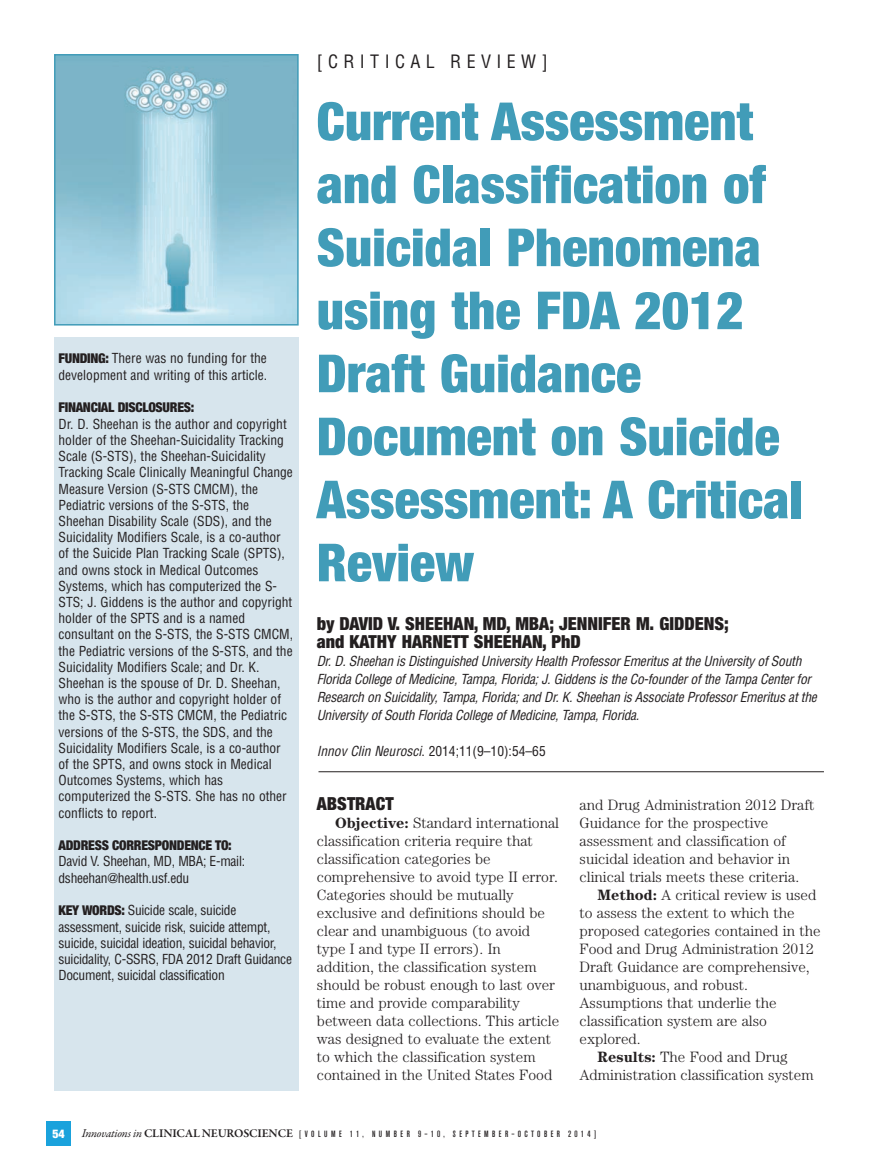
<style>
.page{position:relative;width:878px;height:1175px;background:#fff}
.page>*{position:absolute;margin:0;border:0;box-sizing:border-box;transform-origin:0 0}
.t1{font:900 condensed 52.5px/63px "Helvetica Neue LT Std";color:#419cb8}
.t2{font:900 condensed 18px/18px "Helvetica Neue LT Std";color:#231f20}
.t3{font:condensed 18px "Helvetica";letter-spacing:.3em;color:#231f20}
.t4{font:300 15px/18px "Century Std";color:#231f20}
.t5{font:condensed 13.5px/16.2px "Helvetica";color:#231f20}
.t6{font:italic condensed 13.5px/18px "Helvetica";letter-spacing:-.02em;color:#231f20}
.t7{font:condensed 13.5px/16.4px "Helvetica";letter-spacing:-.02em;color:#231f20}
.t8{font:900 condensed 13.5px "Helvetica Neue LT Std";letter-spacing:-.02em;color:#231f20}
.t9{font:900 condensed 12px "Helvetica Neue LT Std";color:#fff}
.t10{font:500 condensed 9px "Akzidenz Grotesk BE";letter-spacing:.39em;color:#231f20}
.s1{font-family:"Helvetica Neue LT Std";font-weight:900}
.s2{font-style:italic}
.s3{font-weight:700}
.s4{font-family:"Garamond Premr Pro";font-weight:400;font-style:italic;font-stretch:normal;font-size:12px}
.s5{font-family:"Garamond Premr Pro";font-weight:600;font-stretch:normal;font-size:12px}
</style>
<div class="page">
<div style="left:46px;top:1121px;width:25px;height:24px;background:#1aa2dc"></div>
<div style="left:54px;top:337px;width:244px;height:753px;background:#d7e5ed"></div>
<hr style="left:318px;top:771px;width:505px;height:1px;background:#231f20">
<img style="left:57px;top:57px;width:239px;height:265px">
<div style="left:54px;top:54px;width:245px;height:271px;border:2px solid #419cb8"></div>
<p class="t5" style="left:58px;top:350px;width:210px;line-height:16.6px"><span class="s1">FUNDING:</span> There was no funding for the development and writing of this article.</p>
<p class="t8" style="left:58px;top:402px;width:137px">FINANCIAL DISCLOSURES:</p>
<p class="t5" style="left:58px;top:416px;width:236px">Dr. D. Sheehan is the author and copyright holder of the Sheehan-Suicidality Tracking Scale (S-STS), the Sheehan-Suicidality Tracking Scale Clinically Meaningful Change Measure Version (S-STS CMCM), the Pediatric versions of the S-STS, the Sheehan Disability Scale (SDS), and the Suicidality Modifiers Scale, is a co-author of the Suicide Plan Tracking Scale (SPTS), and owns stock in Medical Outcomes Systems, which has computerized the S-STS; J. Giddens is the author and copyright holder of the SPTS and is a named consultant on the S-STS, the S-STS CMCM, the Pediatric versions of the S-STS, and the Suicidality Modifiers Scale; and Dr. K.<br>Sheehan is the spouse of Dr. D. Sheehan, who is the author and copyright holder of the S-STS, the S-STS CMCM, the Pediatric versions of the S-STS, the SDS, and the Suicidality Modifiers Scale, is a co-author of the SPTS, and owns stock in Medical Outcomes Systems, which has computerized the S-STS. She has no other conflicts to report.</p>
<p class="t8" style="left:58px;top:840px;width:175px">ADDRESS CORRESPONDENCE TO:</p>
<p class="t7" style="left:58px;top:853px;width:188px">David V. Sheehan, MD, MBA; E-mail: dsheehan@health.usf.edu</p>
<p class="t7" style="left:58px;top:902px;width:235px"><span class="s1">KEY WORDS:</span> Suicide scale, suicide assessment, suicide risk, suicide attempt, suicide, suicidal ideation, suicidal behavior, suicidality, C-SSRS, FDA 2012 Draft Guidance Document, suicidal classification</p>
<h2 class="t3" style="left:316px;top:51px;width:232px">[CRITICAL REVIEW]</h2>
<h1 class="t1" style="left:316px;top:94px;width:487px">Current Assessment and Classification of<br>Suicidal Phenomena using the FDA 2012<br>Draft Guidance<br>Document on Suicide<br>Assessment: A Critical<br>Review</h1>
<h2 class="t2" style="left:316px;top:616px;width:413px">by DAVID V. SHEEHAN, MD, MBA; JENNIFER M. GIDDENS; and KATHY HARNETT SHEEHAN, PhD</h2>
<p class="t6" style="left:316px;top:652px;width:501px">Dr. D. Sheehan is Distinguished University Health Professor Emeritus at the University of South Florida College of Medicine, Tampa, Florida; J. Giddens is the Co-founder of the Tampa Center for Research on Suicidality, Tampa, Florida; and Dr. K. Sheehan is Associate Professor Emeritus at the University of South Florida College of Medicine, Tampa, Florida.</p>
<p class="t5" style="left:316px;top:743px;width:230px"><span class="s2">Innov Clin Neurosci</span>. 2014;11(9–10):54–65</p>
<h2 class="t2" style="left:317px;top:796px;width:78px">ABSTRACT</h2>
<p class="t4" style="left:317px;top:815px;width:244px;text-indent:18px"><span class="s3">Objective:</span> Standard international classification criteria require that classification categories be comprehensive to avoid type II error.<br>Categories should be mutually exclusive and definitions should be clear and unambiguous (to avoid type I and type II errors). In addition, the classification system should be robust enough to last over time and provide comparability between data collections. This article was designed to evaluate the extent to which the classification system contained in the United States Food</p>
<p class="t4" style="left:579px;top:797px;width:236px">and Drug Administration 2012 Draft Guidance for the prospective assessment and classification of suicidal ideation and behavior in clinical trials meets these criteria.</p>
<p class="t4" style="left:597px;top:887px;width:220px"><span class="s3">Method:</span> A critical review is used</p>
<p class="t4" style="left:579px;top:905px;width:216px">to assess the extent to which the</p>
<p class="t4" style="left:579px;top:923px;width:242px">proposed categories contained in the</p>
<p class="t4" style="left:579px;top:941px;width:236px">Food and Drug Administration 2012</p>
<p class="t4" style="left:579px;top:959px;width:232px">Draft Guidance are comprehensive,</p>
<p class="t4" style="left:579px;top:977px;width:170px">unambiguous, and robust.</p>
<p class="t4" style="left:579px;top:995px;width:199px">Assumptions that underlie the</p>
<p class="t4" style="left:579px;top:1013px;width:189px">classification system are also</p>
<p class="t4" style="left:579px;top:1031px;width:63px">explored.</p>
<p class="t4" style="left:597px;top:1049px;width:191px"><span class="s3">Results:</span> The Food and Drug</p>
<p class="t4" style="left:579px;top:1067px;width:235px">Administration classification system</p>
<p class="t9" style="left:53px;top:1128px;width:14px">54</p>
<p class="t10" style="left:82px;top:1131px;width:516px"><span class="s4">Innovations in</span><span class="s5">CLINICAL NEUROSCIENCE</span> [VOLUME 11, NUMBER 9–10, SEPTEMBER–OCTOBER 2014]</p>
</div>
